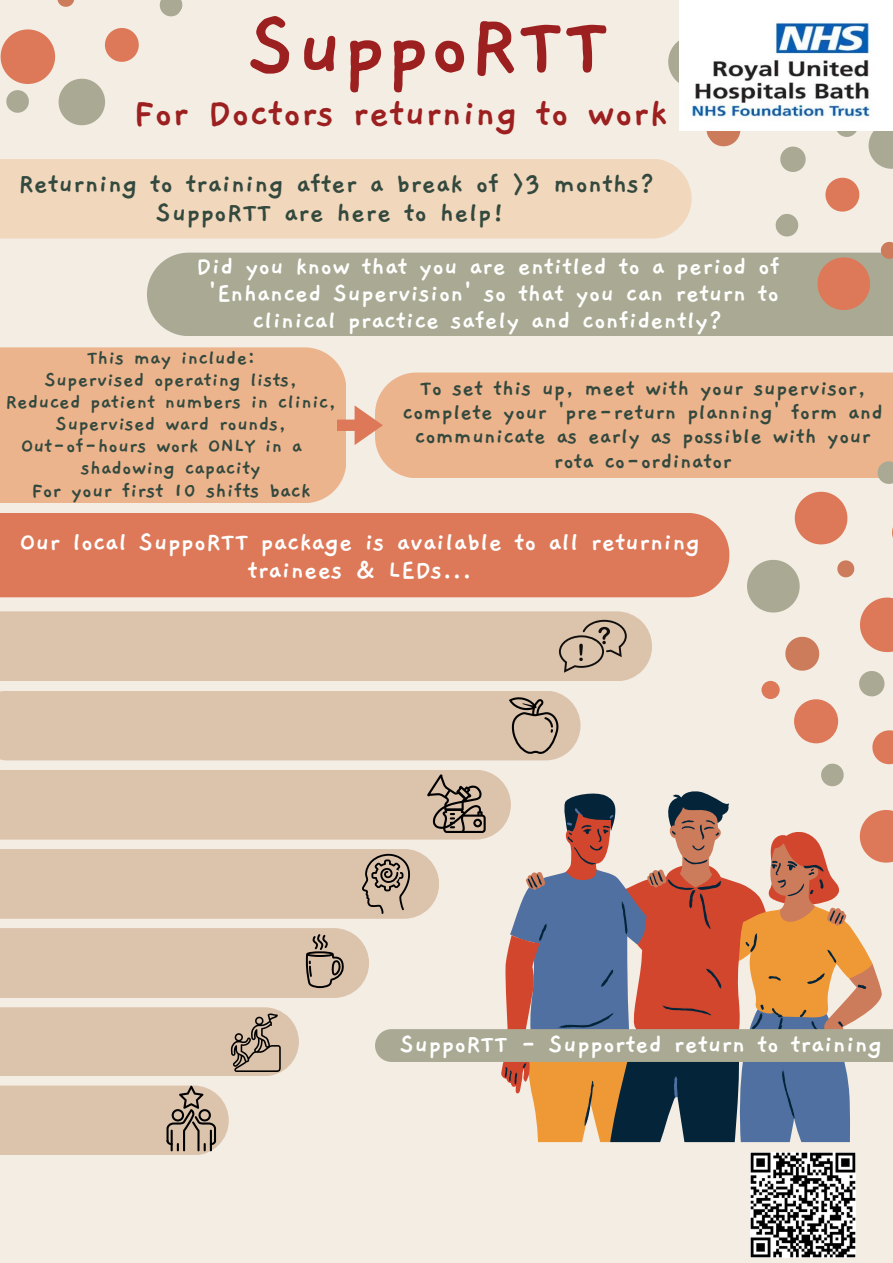
<style>
.page{position:relative;width:893px;height:1263px;background:#f4ede3}
.page>*{position:absolute;margin:0;border:0;box-sizing:border-box;transform-origin:0 0}
.t1{font:700 93.9px "Gaegu";color:#9d2020}
.t2{font:700 42.97px "Gaegu";color:#9d2020}
.t3{font:700 30px/29.2px "Gaegu";color:#33493e;text-align:center}
.t4{font:700 28.5px/28.1px "Gaegu";color:#fff;text-align:center}
.t5{font:700 28.05px "Gaegu";color:#fff}
.t6{font:700 27.75px/27px "Gaegu";color:#fff;text-align:center}
.t7{font:700 24.75px/24.2px "Gaegu";color:#33493e;text-align:center}
.t8{font:700 23.25px "Gaegu";color:#33493e}
.t9{font:700 22.5px "Gaegu";color:#33493e}
</style>
<div class="page">
<svg style="left:867px;top:953px;width:15px;height:59px"></svg>
<svg style="left:505px;top:791px;width:362px;height:351px"></svg>
<div style="left:0;top:159px;width:691px;height:80px;background:#f1d7bc"></div>
<svg style="left:716px;top:0;width:52px;height:1px"></svg>
<svg style="left:706px;top:130px;width:34px;height:16px"></svg>
<svg style="left:813px;top:0;width:34px;height:1px"></svg>
<svg style="left:668px;top:40px;width:11px;height:43px"></svg>
<div style="left:147px;top:253px;width:746px;height:83px;background:#aaaa94"></div>
<div style="left:376px;top:372px;width:517px;height:106px;background:#ecb48d"></div>
<div style="left:0;top:347px;width:346px;height:156px;background:#ecb48d"></div>
<svg style="left:817px;top:257px;width:53px;height:53px;background:#d18465"></svg>
<svg style="left:825px;top:178px;width:34px;height:34px"></svg>
<svg style="left:775px;top:214px;width:23px;height:22px"></svg>
<svg style="left:881px;top:242px;width:12px;height:17px"></svg>
<svg style="left:758px;top:36px;width:135px;height:136px"></svg>
<svg style="left:160px;top:0;width:22px;height:16px"></svg>
<svg style="left:57px;top:0;width:17px;height:7px"></svg>
<svg style="left:1px;top:28px;width:138px;height:97px"></svg>
<svg style="left:795px;top:492px;width:52px;height:52px"></svg>
<svg style="left:785px;top:637px;width:34px;height:34px"></svg>
<svg style="left:860px;top:597px;width:33px;height:55px"></svg>
<svg style="left:747px;top:560px;width:52px;height:52px"></svg>
<svg style="left:859px;top:671px;width:25px;height:25px"></svg>
<svg style="left:877px;top:461px;width:16px;height:23px"></svg>
<svg style="left:837px;top:560px;width:17px;height:17px"></svg>
<svg style="left:860px;top:810px;width:33px;height:53px"></svg>
<svg style="left:872px;top:730px;width:21px;height:34px"></svg>
<svg style="left:821px;top:764px;width:22px;height:22px"></svg>
<div style="left:761px;top:681px;width:18px;height:18px;background:#dd7958;border-radius:50%"></div>
<div style="left:794px;top:699px;width:44px;height:44px;background:#dd7958;border-radius:50%"></div>
<svg style="left:337px;top:405px;width:46px;height:40px"></svg>
<img style="left:750px;top:1153px;width:105px;height:104px">
<div style="left:375px;top:1029px;width:518px;height:33px;background:#aaaa94"></div>
<div style="left:0;top:849px;width:439px;height:70px;background:#dcc3ac"></div>
<div style="left:0;top:770px;width:511px;height:69px;background:#dcc3ac"></div>
<div style="left:0;top:691px;width:580px;height:69px;background:#dcc3ac"></div>
<div style="left:0;top:1085px;width:229px;height:70px;background:#dcc3ac"></div>
<svg style="left:166px;top:1085px;width:50px;height:66px"></svg>
<svg style="left:0;top:1007px;width:299px;height:69px;background:#d5bea8"></svg>
<div style="left:0;top:928px;width:369px;height:70px;background:#dcc3ac"></div>
<div style="left:0;top:611px;width:652px;height:70px;background:#dcc3ac"></div>
<svg style="left:559px;top:620px;width:68px;height:53px;background:#bda894"></svg>
<div style="left:0;top:513px;width:729px;height:84px;background:#dd7958"></div>
<img style="left:679px;top:1px;width:213px;height:129px">
<h1 class="t1" style="left:248px;top:1px;width:362px">SuppoRTT</h1>
<h2 class="t2" style="left:133px;top:93px;width:536px">For Doctors returning to work</h2>
<h3 class="t3" style="left:18px;top:169px;width:638px">Returning to training after a break of &gt;3 months?<br>SuppoRTT are here to help!</h3>
<p class="t6" style="left:196px;top:253px;width:585px">Did you know that you are entitled to a period of 'Enhanced Supervision' so that you can return to clinical practice safely and confidently?</p>
<p class="t9" style="left:87px;top:347px;width:170px">This may include:</p>
<p class="t9" style="left:45px;top:369px;width:254px">Supervised operating lists,</p>
<p class="t9" style="left:6px;top:391px;width:332px">Reduced patient numbers in clinic,</p>
<p class="t9" style="left:56px;top:413px;width:232px">Supervised ward rounds,</p>
<p class="t9" style="left:21px;top:435px;width:283px">Out-of-hours work ONLY in a</p>
<p class="t9" style="left:81px;top:457px;width:181px">shadowing capacity</p>
<p class="t8" style="left:31px;top:479px;width:281px">For your first 10 shifts back</p>
<p class="t4" style="left:19px;top:529px;width:682px">Our local SuppoRTT package is available to all returning trainees &amp; LEDs...</p>
<p class="t7" style="left:402px;top:376px;width:482px">To set this up, meet with your supervisor, complete your 'pre-return planning' form and communicate as early as possible with your rota co-ordinator</p>
<p class="t5" style="left:400px;top:1031px;width:483px">SuppoRTT - Supported return to training</p>
</div>
